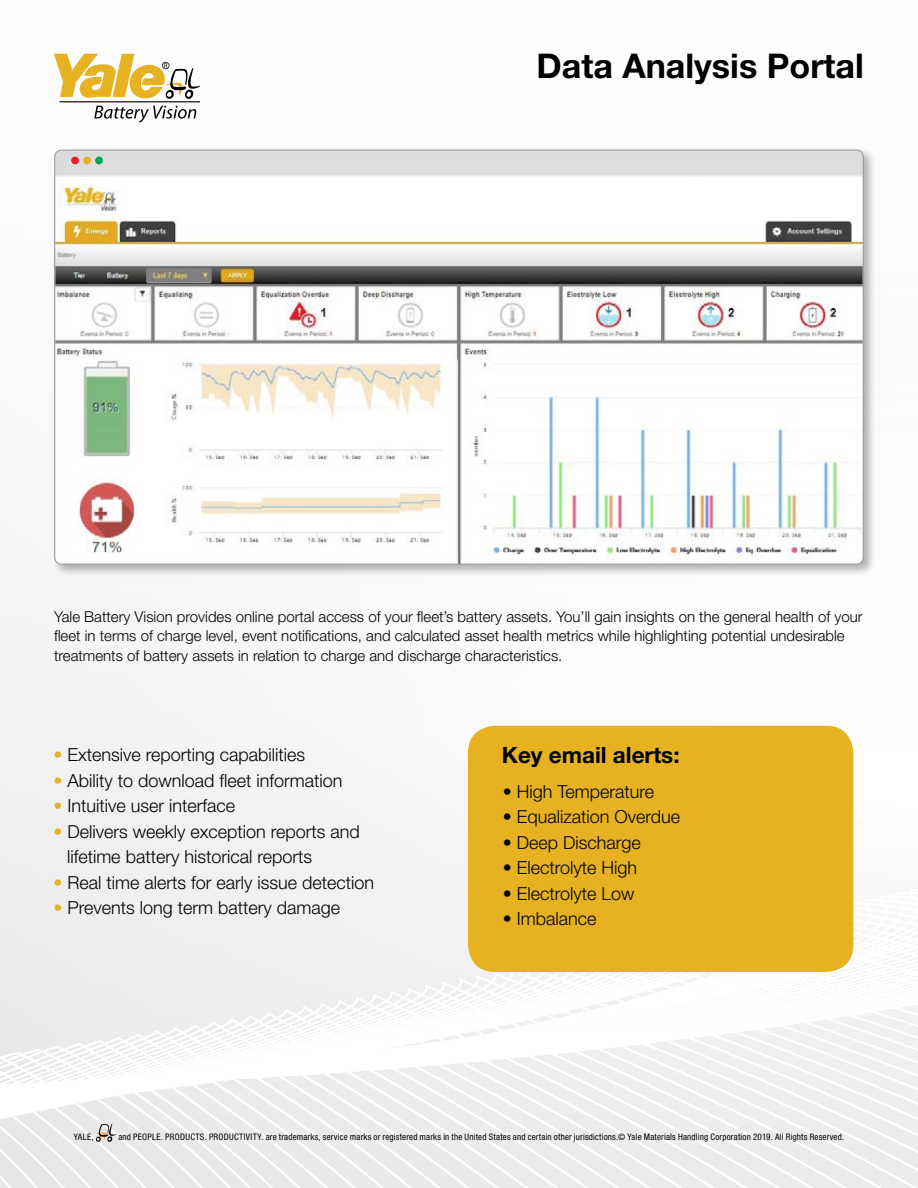
<style>
.page{position:relative;width:918px;height:1188px;background:#fff}
.page>*{position:absolute;margin:0;border:0;box-sizing:border-box;transform-origin:0 0}
.t1{font:700 34.05px "Helvetica Neue LT Std";color:#000}
.t2{font:700 22.5px "Helvetica Neue LT Std";color:#000}
.t3{font:300 18px/25.5px "Helvetica Neue LT Std";color:#000}
.t4{font:300 15px/19.5px "Helvetica Neue LT Std";color:#000}
.t5{font:condensed 9px "Helvetica Neue LT Std";letter-spacing:.02em;color:#000}
.s1{color:#e7b222}
</style>
<div class="page">
<img style="left:853px;top:866px;width:1px;height:20px">
<div style="left:0;top:886px;width:854px;height:30px;background:#f1f0f0"></div>
<div style="left:51px;top:146px;width:825px;height:431px;background:#000;opacity:.3"></div>
<div style="left:83px;top:157px;width:8px;height:7px;background:#e7b222;border-radius:50%"></div>
<div style="left:71px;top:157px;width:8px;height:7px;background:#ed1d24;border-radius:50%"></div>
<div style="left:95px;top:157px;width:8px;height:7px;background:#00a651;border-radius:50%"></div>
<div style="left:468px;top:726px;width:385px;height:246px;background:#e7b222;border-radius:27px"></div>
<svg style="left:0;top:916px;width:918px;height:272px"></svg>
<svg style="left:54px;top:54px;width:146px;height:45px"></svg>
<hr style="left:59px;top:101px;width:141px;height:1px;background:#000">
<svg style="left:94px;top:106px;width:102px;height:17px"></svg>
<h1 class="t1" style="left:537px;top:45px;width:329px">Data Analysis Portal</h1>
<p class="t4" style="left:54px;top:607px;width:810px">Yale Battery Vision provides online portal access of your fleet’s battery assets. You’ll gain insights on the general health of your fleet in terms of charge level, event notifications, and calculated asset health metrics while highlighting potential undesirable treatments of battery assets in relation to charge and discharge characteristics.</p>
<p class="t3" style="left:54px;top:742px;width:253px"><span class="s1">•</span> Extensive reporting capabilities</p>
<p class="t3" style="left:54px;top:767px;width:291px"><span class="s1">•</span> Ability to download fleet information</p>
<p class="t3" style="left:54px;top:793px;width:183px"><span class="s1">•</span> Intuitive user interface</p>
<p class="t3" style="left:67px;top:818px;width:294px;text-indent:-14px"><span class="s1">•</span> Delivers weekly exception reports and lifetime battery historical reports</p>
<p class="t3" style="left:54px;top:869px;width:322px"><span class="s1">•</span> Real time alerts for early issue detection</p>
<p class="t3" style="left:54px;top:895px;width:288px"><span class="s1">•</span> Prevents long term battery damage</p>
<p class="t2" style="left:502px;top:741px;width:179px">Key email alerts:</p>
<p class="t3" style="left:503px;top:778px;width:153px">• High Temperature</p>
<p class="t3" style="left:503px;top:804px;width:179px">• Equalization Overdue</p>
<p class="t3" style="left:503px;top:829px;width:140px">• Deep Discharge</p>
<p class="t3" style="left:503px;top:855px;width:136px">• Electrolyte High</p>
<p class="t3" style="left:503px;top:880px;width:133px">• Electrolyte Low</p>
<p class="t3" style="left:503px;top:906px;width:95px">• Imbalance</p>
<p class="t5" style="left:74px;top:1131px;width:21px">YALE,</p>
<p class="t5" style="left:118px;top:1131px;width:727px">and PEOPLE. PRODUCTS. PRODUCTIVITY. are trademarks, service marks or registered marks in the United States and certain other jurisdictions.© Yale Materials Handling Corporation 2019. All Rights Reserved.</p>
</div>
